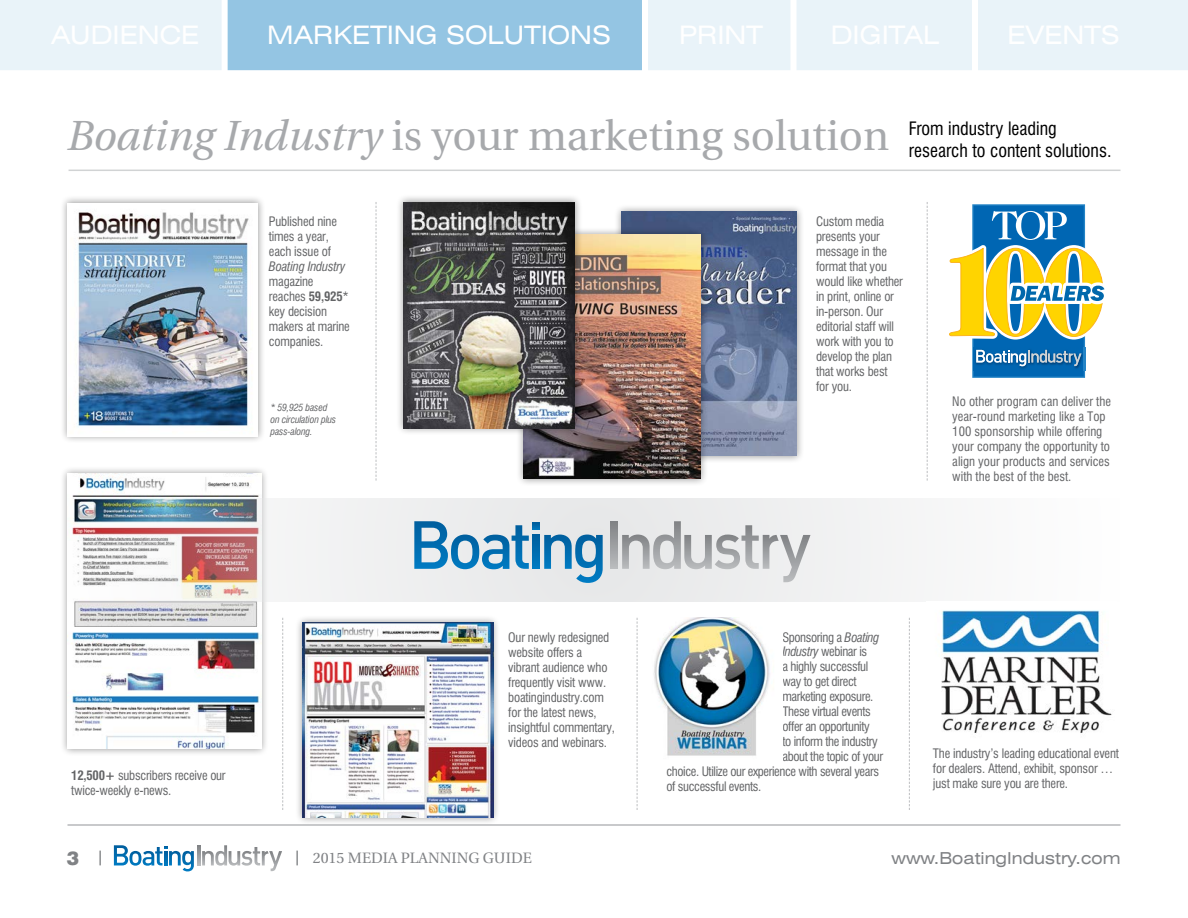
<style>
.page{position:relative;width:1188px;height:918px;background:#fff}
.page>*{position:absolute;margin:0;border:0;box-sizing:border-box;transform-origin:0 0}
.t1{font:42px "Utopia";color:#a7a9ac}
.t2{font:expanded 25.5px "Swiss 721 BT";color:#fff}
.t3{font:900 19.5px "Helten";color:#808285}
.t4{font:condensed 18px/21.6px "Swiss 721 BT";color:#000}
.t5{font:expanded 16.5px "Swiss 721 BT";color:#808285}
.t6{font:15px "Utopia";color:#808285}
.t7{font:condensed 12.75px/15px "Swiss 721 BT";letter-spacing:-.015em;color:#636466}
.t8{font:italic condensed 12.75px "Swiss 721 BT";letter-spacing:-.015em;color:#636466}
.t9{font:italic condensed 9.75px/11.7px "Swiss 721 BT";letter-spacing:-.015em;color:#636466}
.s1{font-style:italic}
.s2{font-weight:700}
.s3{font-family:"Helten";font-weight:900;font-size:19.5px}
</style>
<div class="page">
<svg style="left:197px;top:845px;width:3px;height:20px"></svg>
<svg style="left:202px;top:845px;width:80px;height:26px"></svg>
<svg style="left:114px;top:845px;width:80px;height:26px"></svg>
<hr style="left:68px;top:825px;width:1052px;height:1px;background:#939598">
<div style="left:614px;top:204px;width:190px;height:260px;background:#000;opacity:.4"></div>
<img style="left:622px;top:212px;width:174px;height:244px">
<div style="left:60px;top:465px;width:209px;height:292px;background:#000;opacity:.4"></div>
<img style="left:68px;top:473px;width:194px;height:276px">
<div style="left:60px;top:195px;width:206px;height:249px;background:#000;opacity:.4"></div>
<img style="left:68px;top:203px;width:189px;height:233px">
<div style="left:516px;top:227px;width:192px;height:259px;background:#000;opacity:.4"></div>
<img style="left:524px;top:234px;width:176px;height:245px">
<div style="left:0;top:0;width:1188px;height:75px;background:#94c5e3"></div>
<div style="left:222px;top:0;width:6px;height:72px;background:#fff"></div>
<div style="left:642px;top:0;width:6px;height:72px;background:#fff"></div>
<div style="left:0;top:70px;width:1188px;height:6px;background:#fff"></div>
<div style="left:0;top:0;width:225px;height:81px;background:linear-gradient(to bottom,#e5f1f8,#f3f8fc)"></div>
<div style="left:647px;top:0;width:541px;height:81px;background:linear-gradient(to bottom,#e5f1f8,#f3f9fc)"></div>
<hr style="left:69px;top:170px;width:1052px;height:1px;background:#d1d3d4">
<svg style="left:68px;top:498px;width:844px;height:104px;fill:#eff0f0"></svg>
<div style="left:395px;top:194px;width:188px;height:242px;background:#000;opacity:.4"></div>
<img style="left:403px;top:202px;width:172px;height:226px">
<svg style="left:949px;top:204px;width:156px;height:174px"></svg>
<svg style="left:376px;top:202px;width:1px;height:279px"></svg>
<svg style="left:282px;top:618px;width:1px;height:192px"></svg>
<svg style="left:637px;top:618px;width:1px;height:192px"></svg>
<svg style="left:909px;top:618px;width:1px;height:192px"></svg>
<svg style="left:927px;top:202px;width:1px;height:279px"></svg>
<div style="left:294px;top:614px;width:207px;height:211px;background:#000;opacity:.4"></div>
<img style="left:302px;top:622px;width:191px;height:195px">
<img style="left:654px;top:617px;width:116px;height:139px">
<img style="left:941px;top:610px;width:171px;height:123px">
<svg style="left:610px;top:521px;width:8px;height:48px"></svg>
<svg style="left:622px;top:521px;width:189px;height:61px;background:#d4d5d6"></svg>
<svg style="left:414px;top:521px;width:189px;height:62px;background:#97bed6"></svg>
<h2 class="t2" style="left:51px;top:20px;width:150px">AUDIENCE</h2>
<h2 class="t2" style="left:267px;top:20px;width:345px">MARKETING SOLUTIONS</h2>
<h2 class="t2" style="left:679px;top:20px;width:85px">PRINT</h2>
<h2 class="t2" style="left:831px;top:20px;width:110px">DIGITAL</h2>
<h2 class="t2" style="left:1008px;top:20px;width:114px">EVENTS</h2>
<h1 class="t1" style="left:67px;top:113px;width:824px"><span class="s1">Boating Industry</span> is your marketing solution</h1>
<h3 class="t4" style="left:909px;top:118px;width:204px">From industry leading research to content solutions.</h3>
<p class="t7" style="left:269px;top:213px;width:70px">Published nine times a year, each issue of</p>
<p class="t8" style="left:269px;top:258px;width:78px">Boating Industry</p>
<p class="t7" style="left:269px;top:273px;width:82px">magazine reaches <span class="s2">59,925</span>* key decision makers at marine companies.</p>
<p class="t9" style="left:270px;top:402px;width:67px">* 59,925 based on circulation plus pass-along.</p>
<p class="t7" style="left:71px;top:767px;width:156px"><span class="s2">12,500+</span> subscribers receive our twice-weekly e-news.</p>
<p class="t7" style="left:816px;top:214px;width:88px">Custom media presents your message in the format that you would like whether in print, online or in-person. Our editorial staff will work with you to develop the plan that works best for you.</p>
<p class="t7" style="left:952px;top:394px;width:160px">No other program can deliver the year-round marketing like a Top<br>100 sponsorship while offering your company the opportunity to align your products and services with the best of the best.</p>
<p class="t7" style="left:508px;top:630px;width:108px">Our newly redesigned website offers a vibrant audience who frequently visit www. boatingindustry.com for the latest news, insightful commentary, videos and webinars.</p>
<p class="t7" style="left:782px;top:629px;width:99px">Sponsoring a <span class="s1">Boating</span></p>
<p class="t7" style="left:782px;top:644px;width:86px"><span class="s1">Industry</span> webinar is</p>
<p class="t7" style="left:782px;top:659px;width:88px">a highly successful</p>
<p class="t7" style="left:782px;top:674px;width:76px">way to get direct</p>
<p class="t7" style="left:782px;top:689px;width:93px">marketing exposure.</p>
<p class="t7" style="left:782px;top:704px;width:90px">These virtual events</p>
<p class="t7" style="left:782px;top:719px;width:89px">offer an opportunity</p>
<p class="t7" style="left:782px;top:734px;width:97px">to inform the industry</p>
<p class="t7" style="left:782px;top:749px;width:102px">about the topic of your</p>
<p class="t7" style="left:666px;top:764px;width:214px">choice. Utilize our experience with several years</p>
<p class="t7" style="left:666px;top:779px;width:96px">of successful events.</p>
<p class="t7" style="left:933px;top:746px;width:188px">The industry’s leading educational event for dealers. Attend, exhibit, sponsor … just make sure you are there.</p>
<h3 class="t3" style="left:68px;top:846px;width:37px">3 |</h3>
<p class="t6" style="left:295px;top:849px;width:238px"><span class="s3">|</span> 2015 MEDIA PLANNING GUIDE</p>
<p class="t5" style="left:891px;top:848px;width:231px">www.BoatingIndustry.com</p>
</div>
